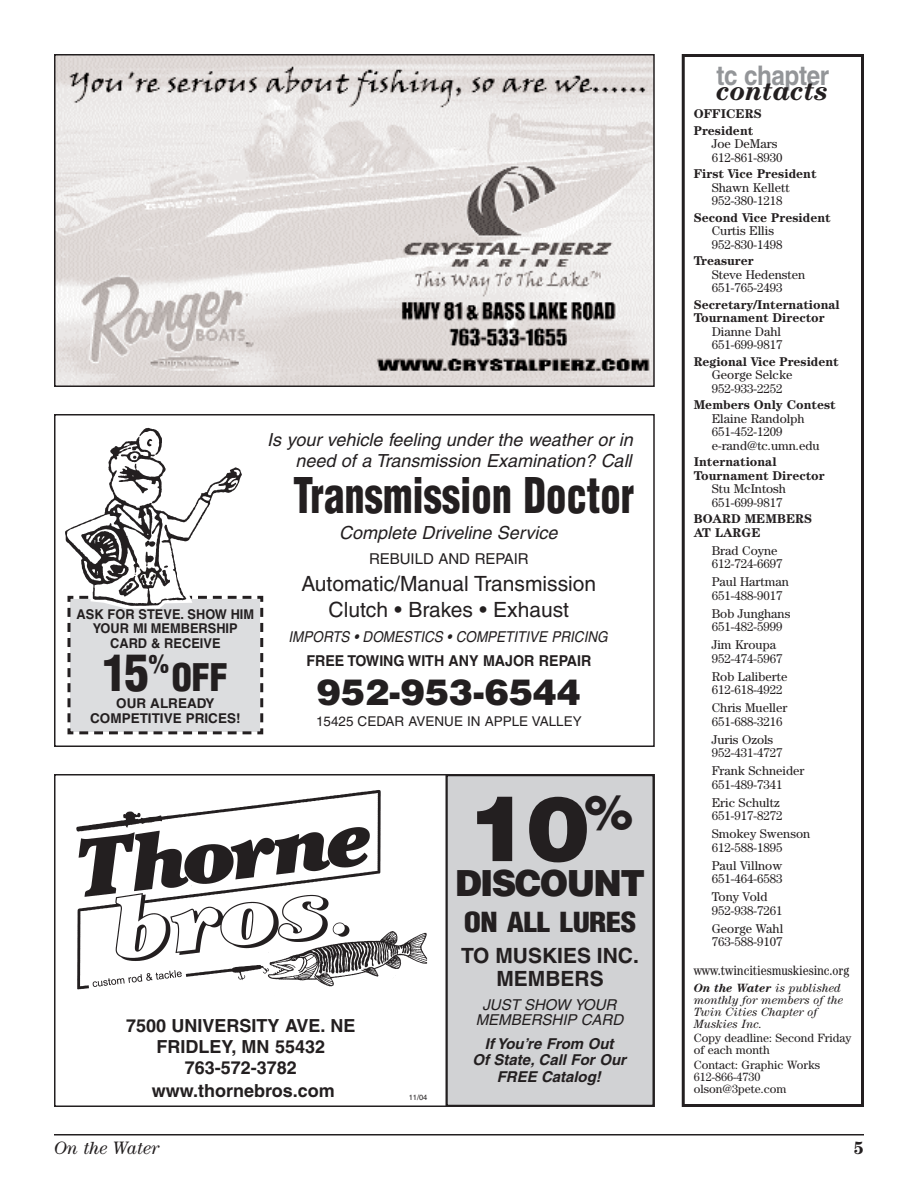
<style>
.page{position:relative;width:918px;height:1188px;background:#fff}
.page>*{position:absolute;margin:0;border:0;box-sizing:border-box;transform-origin:0 0}
.t1{font:900 90px "Helvetica";color:#231f20;scale:1.05 1}
.t2{font:900 condensed 49.5px "Helvetica";color:#231f20}
.t3{font:900 condensed 48px "Helvetica";color:#231f20;scale:.85 1}
.t4{font:900 condensed 37.2px "Helvetica";color:#231f20}
.t5{font:900 36px "Helvetica";color:#231f20}
.t6{font:900 36px "Helvetica";letter-spacing:-.045em;color:#231f20;scale:.95 1}
.t7{font:900 condensed 27px "Helvetica";letter-spacing:-.02em;color:#231f20;scale:1.15 1}
.t8{font:700 27px "Helvetica";letter-spacing:-.015em;color:#939598;scale:.9 1}
.t9{font:italic 700 27px "Century";color:#231f20}
.t10{font:21px/25.5px "Helvetica";color:#231f20;text-align:center}
.t11{font:700 21px/22.5px "Helvetica";color:#231f20;text-align:center}
.t12{font:italic 18px/21px "Helvetica";color:#231f20;text-align:right}
.t13{font:700 18px/21.5px "Helvetica";color:#231f20;text-align:center}
.t14{font:italic 18px "Century";color:#231f20}
.t15{font:700 18px "Century";color:#231f20}
.t16{font:italic 700 15px/16.5px "Helvetica";color:#231f20;text-align:center}
.t17{font:italic 15px "Helvetica";color:#231f20;scale:.9 1}
.t18{font:700 15px "Helvetica";color:#231f20;scale:.95 1}
.t19{font:italic 15px/15px "Helvetica";color:#231f20;text-align:center}
.t20{font:15px "Helvetica";color:#231f20}
.t21{font:700 13.5px/14.2px "Helvetica";color:#231f20;text-align:center;scale:.95 1}
.t22{font:13.5px "Helvetica";color:#231f20}
.t23{font:condensed 13.5px "Century";color:#231f20}
.t24{font:700 13.5px/14.2px "Helvetica";color:#231f20;text-align:center}
.t25{font:12.75px/13.5px "Century";color:#231f20}
.t26{font:700 12.75px/13.5px "Century";color:#231f20}
.t27{font:12px/12px "Century";color:#231f20}
.t28{font:italic 12px/12px "Century";color:#231f20}
.t29{font:7.5px "Helvetica";color:#231f20}
.s1{font-weight:700}
</style>
<div class="page">
<hr style="left:54px;top:1134px;width:810px;height:2px;background:#231f20">
<div style="left:682px;top:54px;width:182px;height:1053px;border:3px solid #231f20"></div>
<div style="left:447px;top:775px;width:207px;height:331px;background:#d1d2d4"></div>
<div style="left:446px;top:774px;width:209px;height:333px;border:2px solid #231f20"></div>
<img style="left:76px;top:790px;width:352px;height:200px">
<div style="left:54px;top:414px;width:601px;height:333px;border:2px solid #231f20"></div>
<div style="left:67px;top:595px;width:197px;height:140px;background:#dcdddf"></div>
<img style="left:65px;top:427px;width:182px;height:182px">
<img style="left:57px;top:57px;width:595px;height:327px">
<div style="left:54px;top:54px;width:601px;height:333px;border:2px solid #231f20"></div>
<p class="t21" style="left:77px;top:608px;width:189px">ASK FOR STEVE. SHOW HIM<br>YOUR MI MEMBERSHIP<br>CARD &amp; RECEIVE</p>
<h2 class="t2" style="left:103px;top:654px;width:68px">15<sup>%</sup></h2>
<h3 class="t4" style="left:171px;top:663px;width:58px">OFF</h3>
<p class="t24" style="left:90px;top:698px;width:152px">OUR ALREADY<br>COMPETITIVE PRICES!</p>
<h3 class="t12" style="left:267px;top:431px;width:367px">Is your vehicle feeling under the weather or in need of a Transmission Examination? Call</h3>
<h3 class="t3" style="left:293px;top:477px;width:403px">Transmission Doctor</h3>
<h3 class="t12" style="left:339px;top:524px;width:220px">Complete Driveline Service</h3>
<p class="t20" style="left:369px;top:554px;width:161px">REBUILD AND REPAIR</p>
<h3 class="t10" style="left:302px;top:573px;width:296px">Automatic/Manual Transmission<br>Clutch • Brakes • Exhaust</h3>
<p class="t17" style="left:289px;top:632px;width:356px">IMPORTS • DOMESTICS • COMPETITIVE PRICING</p>
<p class="t18" style="left:306px;top:656px;width:301px">FREE TOWING WITH ANY MAJOR REPAIR</p>
<h3 class="t5" style="left:317px;top:679px;width:266px">952-953-6544</h3>
<p class="t22" style="left:316px;top:717px;width:267px">15425 CEDAR AVENUE IN APPLE VALLEY</p>
<h3 class="t13" style="left:126px;top:1017px;width:231px">7500 UNIVERSITY AVE. NE<br>FRIDLEY, MN 55432<br>763-572-3782 www.thornebros.com</h3>
<p class="t29" style="left:409px;top:1094px;width:20px">11/04</p>
<h1 class="t1" style="left:468px;top:796px;width:158px">10<sup>%</sup></h1>
<h3 class="t6" style="left:455px;top:870px;width:202px">DISCOUNT</h3>
<h3 class="t7" style="left:464px;top:911px;width:152px">ON ALL LURES</h3>
<h3 class="t11" style="left:461px;top:946px;width:179px">TO MUSKIES INC.<br>MEMBERS</h3>
<p class="t19" style="left:476px;top:998px;width:149px">JUST SHOW YOUR<br>MEMBERSHIP CARD</p>
<p class="t16" style="left:472px;top:1037px;width:155px">If You’re From Out<br>Of State, Call For Our<br>FREE Catalog!</p>
<h3 class="t8" style="left:716px;top:66px;width:127px">tc chapter</h3>
<h3 class="t9" style="left:717px;top:82px;width:114px">contacts</h3>
<p class="t26" style="left:694px;top:107px;width:70px;line-height:16.5px">OFFICERS<br>President</p>
<p class="t25" style="left:712px;top:138px;width:72px">Joe DeMars<br>612-861-8930</p>
<p class="t26" style="left:694px;top:168px;width:124px">First Vice President</p>
<p class="t25" style="left:712px;top:182px;width:79px">Shawn Kellett<br>952-380-1218</p>
<p class="t26" style="left:694px;top:212px;width:138px">Second Vice President</p>
<p class="t25" style="left:712px;top:225px;width:72px">Curtis Ellis<br>952-830-1498</p>
<p class="t26" style="left:694px;top:255px;width:61px">Treasurer</p>
<p class="t25" style="left:712px;top:269px;width:95px">Steve Hedensten<br>651-765-2493</p>
<p class="t26" style="left:694px;top:299px;width:148px">Secretary/International<br>Tournament Director</p>
<p class="t25" style="left:712px;top:326px;width:72px">Dianne Dahl<br>651-699-9817</p>
<p class="t26" style="left:694px;top:356px;width:146px">Regional Vice President</p>
<p class="t25" style="left:712px;top:369px;width:82px">George Selcke<br>952-933-2252</p>
<p class="t26" style="left:694px;top:399px;width:143px">Members Only Contest</p>
<p class="t25" style="left:712px;top:413px;width:109px">Elaine Randolph<br>651-452-1209 e-rand@tc.umn.edu</p>
<p class="t26" style="left:694px;top:456px;width:133px">International<br>Tournament Director</p>
<p class="t25" style="left:712px;top:483px;width:76px">Stu McIntosh<br>651-699-9817</p>
<p class="t26" style="left:694px;top:513px;width:120px">BOARD MEMBERS<br>AT LARGE</p>
<p class="t25" style="left:712px;top:545px;width:72px">Brad Coyne<br>612-724-6697</p>
<p class="t25" style="left:712px;top:576px;width:79px">Paul Hartman<br>651-488-9017</p>
<p class="t25" style="left:712px;top:608px;width:80px">Bob Junghans<br>651-482-5999</p>
<p class="t25" style="left:712px;top:639px;width:72px">Jim Kroupa<br>952-474-5967</p>
<p class="t25" style="left:712px;top:671px;width:77px">Rob Laliberte<br>612-618-4922</p>
<p class="t25" style="left:712px;top:702px;width:77px">Chris Mueller<br>651-688-3216</p>
<p class="t25" style="left:712px;top:734px;width:72px">Juris Ozols<br>952-431-4727</p>
<p class="t25" style="left:712px;top:765px;width:94px">Frank Schneider<br>651-489-7341</p>
<p class="t25" style="left:712px;top:797px;width:72px">Eric Schultz<br>651-917-8272</p>
<p class="t25" style="left:712px;top:828px;width:100px">Smokey Swenson<br>612-588-1895</p>
<p class="t25" style="left:712px;top:860px;width:72px">Paul Villnow<br>651-464-6583</p>
<p class="t25" style="left:712px;top:891px;width:72px">Tony Vold<br>952-938-7261</p>
<p class="t25" style="left:712px;top:923px;width:73px">George Wahl<br>763-588-9107</p>
<p class="t23" style="left:694px;top:966px;width:157px">www.twincitiesmuskiesinc.org</p>
<p class="t28" style="left:694px;top:983px;width:151px"><span class="s1">On the Water</span> is published monthly for members of the<br>Twin Cities Chapter of<br>Muskies Inc.</p>
<p class="t27" style="left:694px;top:1033px;width:159px">Copy deadline: Second Friday of each month</p>
<p class="t27" style="left:694px;top:1060px;width:128px">Contact: Graphic Works<br>612-866-4730 olson@3pete.com</p>
<h3 class="t14" style="left:54px;top:1141px;width:107px">On the Water</h3>
<h3 class="t15" style="left:854px;top:1141px;width:12px">5</h3>
</div>
